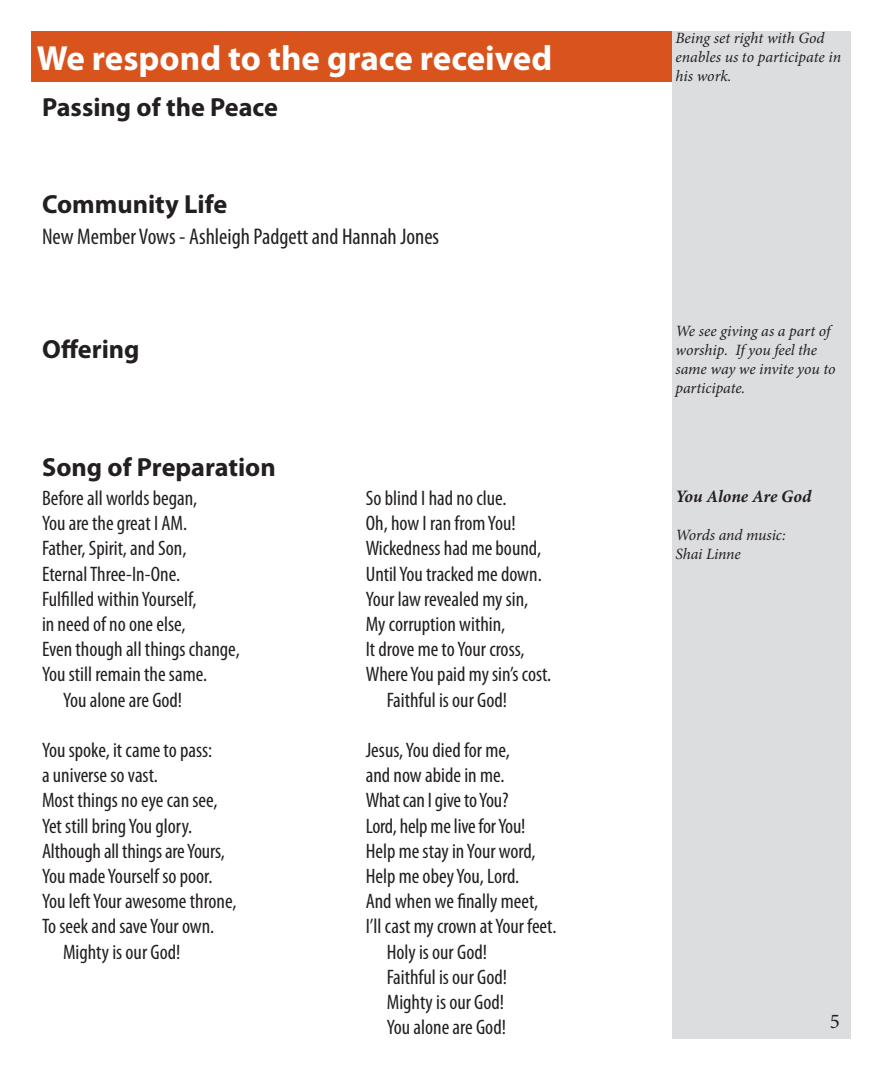
<style>
.page{position:relative;width:882px;height:1071px;background:#fff}
.page>*{position:absolute;margin:0;border:0;box-sizing:border-box;transform-origin:0 0}
.t1{font:700 35px "Myriad Pro";color:#fff}
.t2{font:700 26.25px "Myriad Pro";color:#231f20}
.t3{font:condensed 22.75px "Myriad Pro";color:#231f20}
.t4{font:condensed 21px "Myriad Pro";color:#231f20}
.t5{font:21px "Minion Pro";color:#231f20}
.t6{font:italic 700 17.5px "Minion Pro";letter-spacing:-.005em;color:#231f20}
.t7{font:italic 15.75px/18.9px "Minion Pro";color:#231f20}
</style>
<div class="page">
<div style="left:672px;top:32px;width:178px;height:1008px;background:#dcdddf"></div>
<div style="left:32px;top:32px;width:640px;height:50px;background:#d9531c"></div>
<p class="t1" style="left:37px;top:35px;width:517px">We respond to the grace received</p>
<p class="t2" style="left:42px;top:90px;width:237px">Passing of the Peace</p>
<p class="t2" style="left:42px;top:187px;width:187px">Community Life</p>
<p class="t3" style="left:42px;top:223px;width:399px">New Member Vows - Ashleigh Padgett and Hannah Jones</p>
<p class="t2" style="left:42px;top:332px;width:99px">Offering</p>
<p class="t2" style="left:42px;top:450px;width:235px">Song of Preparation</p>
<p class="t4" style="left:42px;top:485px;width:157px">Before all worlds began,</p>
<p class="t4" style="left:42px;top:511px;width:147px">You are the great I AM.</p>
<p class="t4" style="left:42px;top:536px;width:146px">Father, Spirit, and Son,</p>
<p class="t4" style="left:42px;top:561px;width:140px">Eternal Three-In-One.</p>
<p class="t4" style="left:42px;top:586px;width:156px">Fulfilled within Yourself,</p>
<p class="t4" style="left:42px;top:611px;width:145px">in need of no one else,</p>
<p class="t4" style="left:42px;top:637px;width:199px">Even though all things change,</p>
<p class="t4" style="left:42px;top:662px;width:167px">You still remain the same.</p>
<p class="t4" style="left:63px;top:687px;width:121px">You alone are God!</p>
<p class="t4" style="left:42px;top:737px;width:172px">You spoke, it came to pass:</p>
<p class="t4" style="left:42px;top:763px;width:117px">a universe so vast.</p>
<p class="t4" style="left:42px;top:788px;width:177px">Most things no eye can see,</p>
<p class="t4" style="left:42px;top:813px;width:152px">Yet still bring You glory.</p>
<p class="t4" style="left:42px;top:838px;width:184px">Although all things are Yours,</p>
<p class="t4" style="left:42px;top:863px;width:172px">You made Yourself so poor.</p>
<p class="t4" style="left:42px;top:889px;width:196px">You left Your awesome throne,</p>
<p class="t4" style="left:42px;top:914px;width:174px">To seek and save Your own.</p>
<p class="t4" style="left:63px;top:939px;width:119px">Mighty is our God!</p>
<p class="t4" style="left:366px;top:485px;width:142px">So blind I had no clue.</p>
<p class="t4" style="left:366px;top:511px;width:151px">Oh, how I ran from You!</p>
<p class="t4" style="left:366px;top:536px;width:177px">Wickedness had me bound,</p>
<p class="t4" style="left:366px;top:561px;width:178px">Until You tracked me down.</p>
<p class="t4" style="left:366px;top:586px;width:164px">Your law revealed my sin,</p>
<p class="t4" style="left:366px;top:611px;width:141px">My corruption within,</p>
<p class="t4" style="left:366px;top:637px;width:160px">It drove me to Your cross,</p>
<p class="t4" style="left:366px;top:662px;width:187px">Where You paid my sin’s cost.</p>
<p class="t4" style="left:387px;top:687px;width:122px">Faithful is our God!</p>
<p class="t4" style="left:366px;top:737px;width:146px">Jesus, You died for me,</p>
<p class="t4" style="left:366px;top:763px;width:140px">and now abide in me.</p>
<p class="t4" style="left:366px;top:788px;width:144px">What can I give to You?</p>
<p class="t4" style="left:366px;top:813px;width:161px">Lord, help me live for You!</p>
<p class="t4" style="left:366px;top:838px;width:171px">Help me stay in Your word,</p>
<p class="t4" style="left:366px;top:863px;width:155px">Help me obey You, Lord.</p>
<p class="t4" style="left:366px;top:889px;width:174px">And when we finally meet,</p>
<p class="t4" style="left:366px;top:914px;width:192px">I’ll cast my crown at Your feet.</p>
<p class="t4" style="left:387px;top:939px;width:102px">Holy is our God!</p>
<p class="t4" style="left:387px;top:964px;width:122px">Faithful is our God!</p>
<p class="t4" style="left:387px;top:989px;width:119px">Mighty is our God!</p>
<p class="t4" style="left:387px;top:1015px;width:121px">You alone are God!</p>
<p class="t7" style="left:676px;top:28px;width:167px">Being set right with God enables us to participate in his work.</p>
<p class="t7" style="left:676px;top:322px;width:162px">We see giving as a part of worship. If you feel the same way we invite you to participate.</p>
<p class="t6" style="left:676px;top:484px;width:138px">You Alone Are God</p>
<p class="t7" style="left:676px;top:525px;width:112px">Words and music:</p>
<p class="t7" style="left:676px;top:544px;width:67px">Shai Linne</p>
<p class="t5" style="left:830px;top:1007px;width:12px">5</p>
</div>
